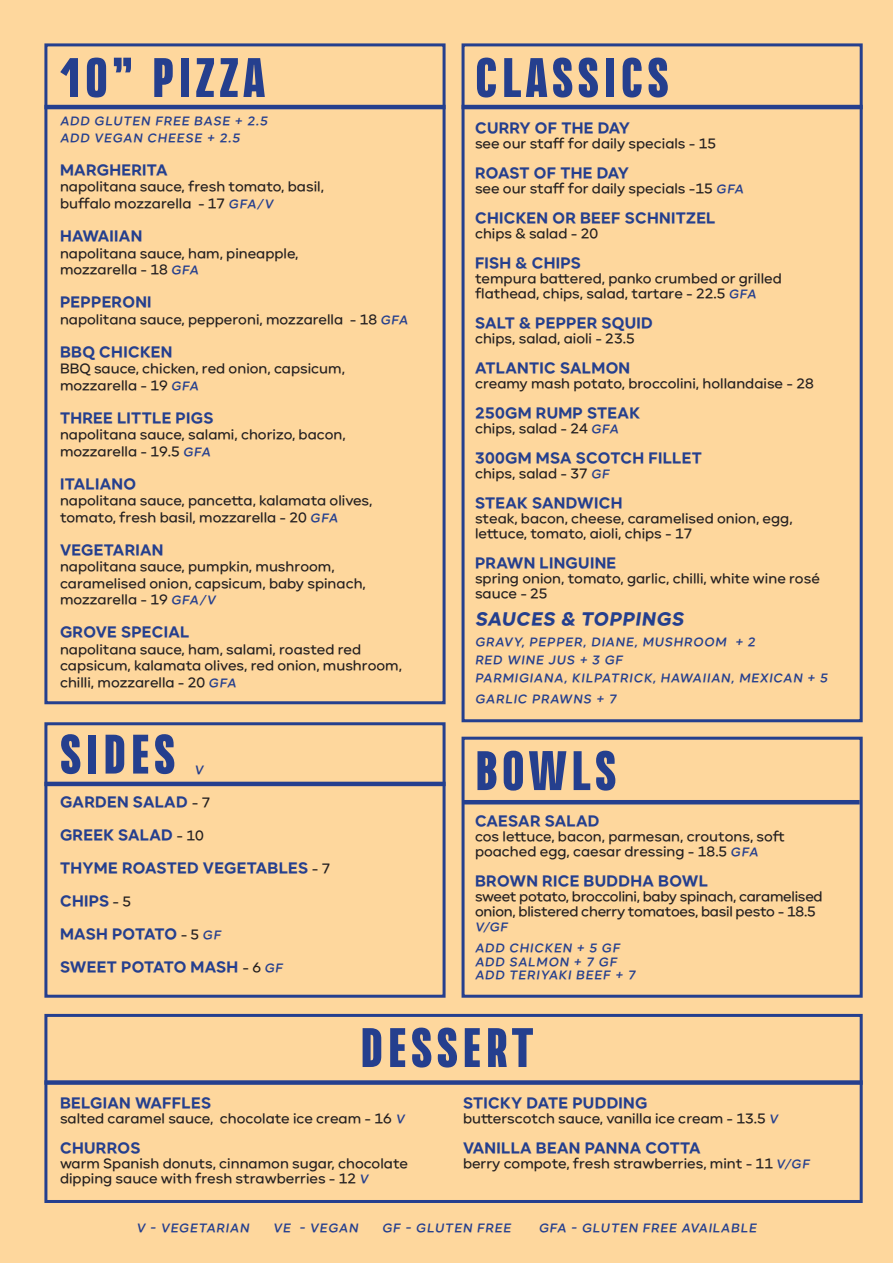
<style>
.page{position:relative;width:893px;height:1263px;background:#fed79d}
.page>*{position:absolute;margin:0;border:0;box-sizing:border-box;transform-origin:0 0}
.t1{font:900 55.5px "Naratif Condensed";letter-spacing:.08em;color:#253f8e}
.t2{font:800 18px "Carmen Sans";color:#253f8e}
.t3{font:800 15px "Carmen Sans";letter-spacing:.02em;color:#253f8e}
.t4{font:800 15px "Carmen Sans";letter-spacing:-.005em;color:#253f8e}
.t5{font:500 13.5px/15px "Carmen Sans";color:#231f20}
.t6{font:500 13.5px/15px "Carmen Sans";letter-spacing:-.02em;color:#231f20}
.t7{font:600 12px "Carmen Sans";color:#253f8e}
.s1{font-weight:600;font-size:12px;color:#253f8e}
.s2{font-weight:500;font-size:13.5px;color:#231f20}
.s3{font-weight:600;font-size:12px}
</style>
<div class="page">
<hr style="left:44px;top:105px;width:402px;height:4px;background:#253f8e">
<hr style="left:44px;top:782px;width:402px;height:4px;background:#253f8e">
<hr style="left:463px;top:800px;width:397px;height:4px;background:#253f8e">
<hr style="left:462px;top:105px;width:401px;height:4px;background:#253f8e">
<div style="left:44px;top:1080px;width:819px;height:5px;background:#253f8e"></div>
<div style="left:44px;top:43px;width:402px;height:661px;border:3px solid #253f8e"></div>
<div style="left:44px;top:722px;width:402px;height:276px;border:3px solid #253f8e"></div>
<div style="left:44px;top:1014px;width:819px;height:189px;border:3px solid #253f8e"></div>
<div style="left:462px;top:737px;width:401px;height:261px;border:3px solid #253f8e"></div>
<div style="left:462px;top:43px;width:401px;height:679px;border:3px solid #253f8e"></div>
<p class="t1" style="left:60px;top:46px;width:207px">10” PIZZA</p>
<p class="t7" style="left:60px;top:113px;width:211px">ADD GLUTEN FREE BASE + 2.5</p>
<p class="t7" style="left:60px;top:130px;width:184px">ADD VEGAN CHEESE + 2.5</p>
<p class="t3" style="left:60px;top:160px;width:109px">MARGHERITA</p>
<p class="t5" style="left:60px;top:179px;width:266px">napolitana sauce, fresh tomato, basil,</p>
<p class="t5" style="left:60px;top:196px;width:217px">buffalo mozzarella - 17 <span class="s1">GFA/V</span></p>
<p class="t3" style="left:60px;top:226px;width:84px">HAWAIIAN</p>
<p class="t5" style="left:60px;top:245px;width:240px">napolitana sauce, ham, pineapple,</p>
<p class="t5" style="left:60px;top:262px;width:142px">mozzarella - 18 <span class="s1">GFA</span></p>
<p class="t3" style="left:60px;top:292px;width:93px">PEPPERONI</p>
<p class="t5" style="left:60px;top:311px;width:351px">napolitana sauce, pepperoni, mozzarella - 18 <span class="s1">GFA</span></p>
<p class="t3" style="left:60px;top:341px;width:114px">BBQ CHICKEN</p>
<p class="t5" style="left:60px;top:361px;width:286px">BBQ sauce, chicken, red onion, capsicum,</p>
<p class="t5" style="left:60px;top:377px;width:142px">mozzarella - 19 <span class="s1">GFA</span></p>
<p class="t3" style="left:60px;top:407px;width:155px">THREE LITTLE PIGS</p>
<p class="t5" style="left:60px;top:427px;width:287px">napolitana sauce, salami, chorizo, bacon,</p>
<p class="t5" style="left:60px;top:443px;width:154px">mozzarella - 19.5 <span class="s1">GFA</span></p>
<p class="t3" style="left:60px;top:473px;width:78px">ITALIANO</p>
<p class="t5" style="left:60px;top:493px;width:314px">napolitana sauce, pancetta, kalamata olives,</p>
<p class="t5" style="left:60px;top:509px;width:281px">tomato, fresh basil, mozzarella - 20 <span class="s1">GFA</span></p>
<p class="t3" style="left:60px;top:539px;width:105px">VEGETARIAN</p>
<p class="t5" style="left:60px;top:559px;width:276px">napolitana sauce, pumpkin, mushroom,</p>
<p class="t5" style="left:60px;top:575px;width:307px">caramelised onion, capsicum, baby spinach,</p>
<p class="t5" style="left:60px;top:592px;width:159px">mozzarella - 19 <span class="s1">GFA/V</span></p>
<p class="t3" style="left:60px;top:622px;width:131px">GROVE SPECIAL</p>
<p class="t5" style="left:60px;top:641px;width:303px">napolitana sauce, ham, salami, roasted red</p>
<p class="t5" style="left:60px;top:658px;width:344px">capsicum, kalamata olives, red onion, mushroom,</p>
<p class="t5" style="left:60px;top:674px;width:180px">chilli, mozzarella - 20 <span class="s1">GFA</span></p>
<p class="t1" style="left:60px;top:722px;width:117px">SIDES</p>
<p class="t7" style="left:195px;top:761px;width:12px">V</p>
<p class="t3" style="left:60px;top:791px;width:152px">GARDEN SALAD <span class="s2">- 7</span></p>
<p class="t3" style="left:60px;top:824px;width:145px">GREEK SALAD <span class="s2">- 10</span></p>
<p class="t3" style="left:60px;top:857px;width:272px">THYME ROASTED VEGETABLES <span class="s2">- 7</span></p>
<p class="t3" style="left:60px;top:890px;width:73px">CHIPS <span class="s2">- 5</span></p>
<p class="t4" style="left:60px;top:923px;width:165px">MASH POTATO <span class="s2">- 5</span> <span class="s3">GF</span></p>
<p class="t3" style="left:60px;top:956px;width:226px">SWEET POTATO MASH <span class="s2">- 6</span> <span class="s3">GF</span></p>
<p class="t1" style="left:475px;top:46px;width:195px">CLASSICS</p>
<p class="t3" style="left:475px;top:118px;width:156px">CURRY OF THE DAY</p>
<p class="t5" style="left:475px;top:136px;width:243px">see our staff for daily specials - 15</p>
<p class="t3" style="left:475px;top:163px;width:155px">ROAST OF THE DAY</p>
<p class="t5" style="left:475px;top:181px;width:272px">see our staff for daily specials -15 <span class="s1">GFA</span></p>
<p class="t3" style="left:475px;top:208px;width:242px">CHICKEN OR BEEF SCHNITZEL</p>
<p class="t5" style="left:475px;top:226px;width:125px">chips &amp; salad - 20</p>
<p class="t3" style="left:475px;top:253px;width:107px">FISH &amp; CHIPS</p>
<p class="t5" style="left:475px;top:271px;width:308px">tempura battered, panko crumbed or grilled</p>
<p class="t5" style="left:475px;top:286px;width:285px">flathead, chips, salad, tartare - 22.5 <span class="s1">GFA</span></p>
<p class="t3" style="left:475px;top:313px;width:179px">SALT &amp; PEPPER SQUID</p>
<p class="t5" style="left:475px;top:331px;width:161px">chips, salad, aioli - 23.5</p>
<p class="t3" style="left:475px;top:358px;width:157px">ATLANTIC SALMON</p>
<p class="t5" style="left:475px;top:376px;width:340px">creamy mash potato, broccolini, hollandaise - 28</p>
<p class="t3" style="left:475px;top:403px;width:166px">250GM RUMP STEAK</p>
<p class="t5" style="left:475px;top:421px;width:147px">chips, salad - 24 <span class="s1">GFA</span></p>
<p class="t3" style="left:475px;top:448px;width:228px">300GM MSA SCOTCH FILLET</p>
<p class="t5" style="left:475px;top:466px;width:138px">chips, salad - 37 <span class="s1">GF</span></p>
<p class="t3" style="left:475px;top:493px;width:149px">STEAK SANDWICH</p>
<p class="t5" style="left:475px;top:511px;width:319px">steak, bacon, cheese, caramelised onion, egg,</p>
<p class="t5" style="left:475px;top:526px;width:219px">lettuce, tomato, aioli, chips - 17</p>
<p class="t3" style="left:475px;top:553px;width:143px">PRAWN LINGUINE</p>
<p class="t5" style="left:475px;top:571px;width:346px">spring onion, tomato, garlic, chilli, white wine rosé sauce - 25</p>
<p class="t2" style="left:475px;top:606px;width:214px">SAUCES &amp; TOPPINGS</p>
<p class="t7" style="left:475px;top:634px;width:284px">GRAVY, PEPPER, DIANE, MUSHROOM + 2</p>
<p class="t7" style="left:475px;top:652px;width:151px">RED WINE JUS + 3 GF</p>
<p class="t7" style="left:475px;top:670px;width:356px">PARMIGIANA, KILPATRICK, HAWAIIAN, MEXICAN + 5</p>
<p class="t7" style="left:475px;top:691px;width:145px">GARLIC PRAWNS + 7</p>
<p class="t1" style="left:475px;top:739px;width:143px">BOWLS</p>
<p class="t3" style="left:475px;top:811px;width:126px">CAESAR SALAD</p>
<p class="t5" style="left:475px;top:829px;width:311px">cos lettuce, bacon, parmesan, croutons, soft poached egg, caesar dressing - 18.5 <span class="s1">GFA</span></p>
<p class="t3" style="left:475px;top:871px;width:234px">BROWN RICE BUDDHA BOWL</p>
<p class="t6" style="left:475px;top:889px;width:349px">sweet potato, broccolini, baby spinach, caramelised onion, blistered cherry tomatoes, basil pesto - 18.5</p>
<p class="t7" style="left:475px;top:919px;width:36px">V/GF</p>
<p class="t7" style="left:475px;top:940px;width:149px">ADD CHICKEN + 5 GF</p>
<p class="t7" style="left:475px;top:953px;width:146px">ADD SALMON + 7 GF</p>
<p class="t7" style="left:475px;top:967px;width:164px">ADD TERIYAKI BEEF + 7</p>
<p class="t1" style="left:360px;top:1016px;width:174px">DESSERT</p>
<p class="t3" style="left:60px;top:1093px;width:153px">BELGIAN WAFFLES</p>
<p class="t5" style="left:60px;top:1111px;width:348px">salted caramel sauce, chocolate ice cream - 16 <span class="s1">V</span></p>
<p class="t3" style="left:60px;top:1138px;width:82px">CHURROS</p>
<p class="t5" style="left:60px;top:1156px;width:350px">warm Spanish donuts, cinnamon sugar, chocolate dipping sauce with fresh strawberries - 12 <span class="s1">V</span></p>
<p class="t3" style="left:463px;top:1093px;width:186px">STICKY DATE PUDDING</p>
<p class="t5" style="left:463px;top:1111px;width:319px">butterscotch sauce, vanilla ice cream - 13.5 <span class="s1">V</span></p>
<p class="t3" style="left:463px;top:1138px;width:239px">VANILLA BEAN PANNA COTTA</p>
<p class="t5" style="left:463px;top:1156px;width:350px">berry compote, fresh strawberries, mint - 11 <span class="s1">V/GF</span></p>
<p class="t7" style="left:136px;top:1220px;width:116px">V - VEGETARIAN</p>
<p class="t7" style="left:273px;top:1220px;width:89px">VE - VEGAN</p>
<p class="t7" style="left:382px;top:1220px;width:132px">GF - GLUTEN FREE</p>
<p class="t7" style="left:539px;top:1220px;width:221px">GFA - GLUTEN FREE AVAILABLE</p>
</div>
